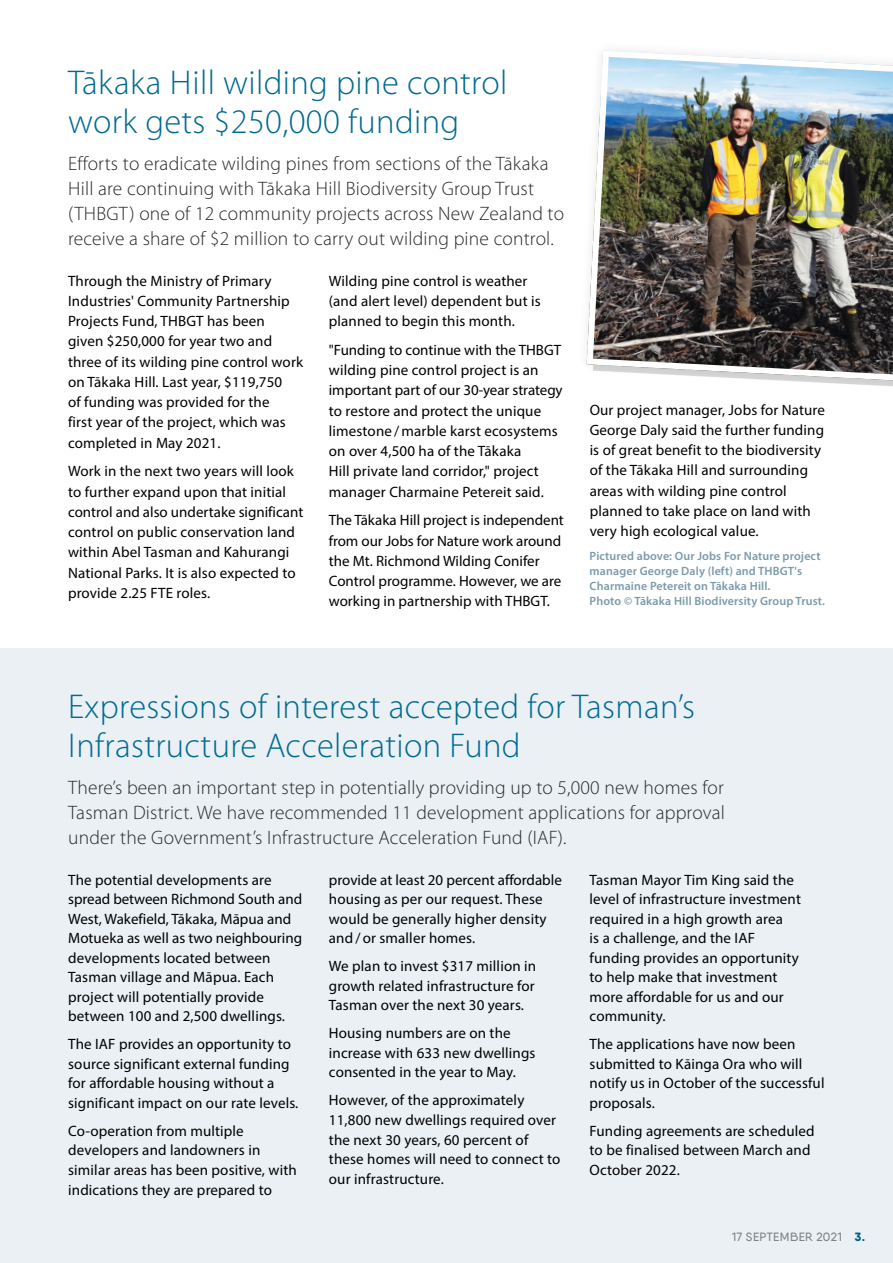
<style>
.page{position:relative;width:893px;height:1263px;background:#fff}
.page>*{position:absolute;margin:0;border:0;box-sizing:border-box;transform-origin:0 0}
.t1{font:300 34.5px/39px "Myriad Pro";letter-spacing:.01em;color:#006a90}
.t2{font:300 19.5px/24.8px "Myriad Pro";letter-spacing:.01em;color:#292829}
.t3{font:15px/19.5px "Myriad Pro";letter-spacing:.01em;color:#000}
.t4{font:600 12px/15px "Myriad Pro";letter-spacing:.01em;color:#7b9aa9}
.t5{font:500 12px "Qanelas Soft DEMO";letter-spacing:.03em;color:#808285}
.s1{font-weight:800;color:#00648a}
</style>
<div class="page">
<div style="left:0;top:648px;width:893px;height:615px;background:#eaf0f4"></div>
<img style="left:587px;top:51px;width:306px;height:331px">
<h1 class="t1" style="left:68px;top:63px;width:441px">Tākaka Hill wilding pine control work gets $250,000 funding</h1>
<p class="t2" style="left:68px;top:151px;width:498px">Efforts to eradicate wilding pines from sections of the Tākaka Hill are continuing with Tākaka Hill Biodiversity Group Trust (THBGT) one of 12 community projects across New Zealand to receive a share of $2 million to carry out wilding pine control.</p>
<p class="t3" style="left:68px;top:270px;width:237px;line-height:20.2px">Through the Ministry of Primary<br>Industries' Community Partnership<br>Projects Fund, THBGT has been given $250,000 for year two and three of its wilding pine control work on Tākaka Hill. Last year, $119,750<br>of funding was provided for the<br>first year of the project, which was completed in May 2021.</p>
<p class="t3" style="left:68px;top:461px;width:237px;line-height:20.2px">Work in the next two years will look to further expand upon that initial control and also undertake significant control on public conservation land within Abel Tasman and Kahurangi National Parks. It is also expected to provide 2.25 FTE roles.</p>
<p class="t3" style="left:329px;top:270px;width:213px;line-height:20.2px">Wilding pine control is weather (and alert level) dependent but is planned to begin this month.</p>
<p class="t3" style="left:329px;top:339px;width:235px;line-height:20.2px">"Funding to continue with the THBGT wilding pine control project is an important part of our 30-year strategy to restore and protect the unique limestone / marble karst ecosystems on over 4,500 ha of the Tākaka<br>Hill private land corridor," project manager Charmaine Petereit said.</p>
<p class="t3" style="left:329px;top:510px;width:236px;line-height:20.2px">The Tākaka Hill project is independent from our Jobs for Nature work around the Mt. Richmond Wilding Conifer Control programme. However, we are working in partnership with THBGT.</p>
<p class="t3" style="left:590px;top:399px;width:237px;line-height:20.2px">Our project manager, Jobs for Nature George Daly said the further funding is of great benefit to the biodiversity of the Tākaka Hill and surrounding areas with wilding pine control planned to take place on land with very high ecological value.</p>
<p class="t4" style="left:590px;top:548px;width:237px">Pictured above: Our Jobs For Nature project manager George Daly (left) and THBGT's Charmaine Petereit on Tākaka Hill.<br>Photo © Tākaka Hill Biodiversity Group Trust.</p>
<h1 class="t1" style="left:68px;top:686px;width:628px">Expressions of interest accepted for Tasman’s<br>Infrastructure Acceleration Fund</h1>
<h2 class="t2" style="left:68px;top:775px;width:658px;text-align:justify">There’s been an important step in potentially providing up to 5,000 new homes for Tasman District. We have recommended 11 development applications for approval under the Government’s Infrastructure Acceleration Fund (IAF).</h2>
<p class="t3" style="left:68px;top:870px;width:235px">The potential developments are spread between Richmond South and West, Wakefield, Tākaka, Māpua and Motueka as well as two neighbouring developments located between Tasman village and Māpua. Each project will potentially provide between 100 and 2,500 dwellings.</p>
<p class="t3" style="left:68px;top:1034px;width:232px">The IAF provides an opportunity to source significant external funding for affordable housing without a significant impact on our rate levels.</p>
<p class="t3" style="left:68px;top:1121px;width:230px">Co-operation from multiple developers and landowners in similar areas has been positive, with indications they are prepared to</p>
<p class="t3" style="left:329px;top:870px;width:234px">provide at least 20 percent affordable housing as per our request. These would be generally higher density and / or smaller homes.</p>
<p class="t3" style="left:329px;top:956px;width:209px;text-align:justify">We plan to invest $317 million in growth related infrastructure for Tasman over the next 30 years.</p>
<p class="t3" style="left:329px;top:1023px;width:208px">Housing numbers are on the increase with 633 new dwellings consented in the year to May.</p>
<p class="t3" style="left:329px;top:1090px;width:233px">However, of the approximately<br>11,800 new dwellings required over the next 30 years, 60 percent of these homes will need to connect to our infrastructure.</p>
<p class="t3" style="left:590px;top:870px;width:213px">Tasman Mayor Tim King said the level of infrastructure investment required in a high growth area<br>is a challenge, and the IAF funding provides an opportunity to help make that investment more affordable for us and our community.</p>
<p class="t3" style="left:590px;top:1034px;width:236px">The applications have now been submitted to Kāinga Ora who will notify us in October of the successful proposals.</p>
<p class="t3" style="left:590px;top:1121px;width:226px">Funding agreements are scheduled to be finalised between March and<br>October 2022.</p>
<p class="t5" style="left:732px;top:1231px;width:135px">17 SEPTEMBER 2021 <span class="s1">3.</span></p>
</div>
